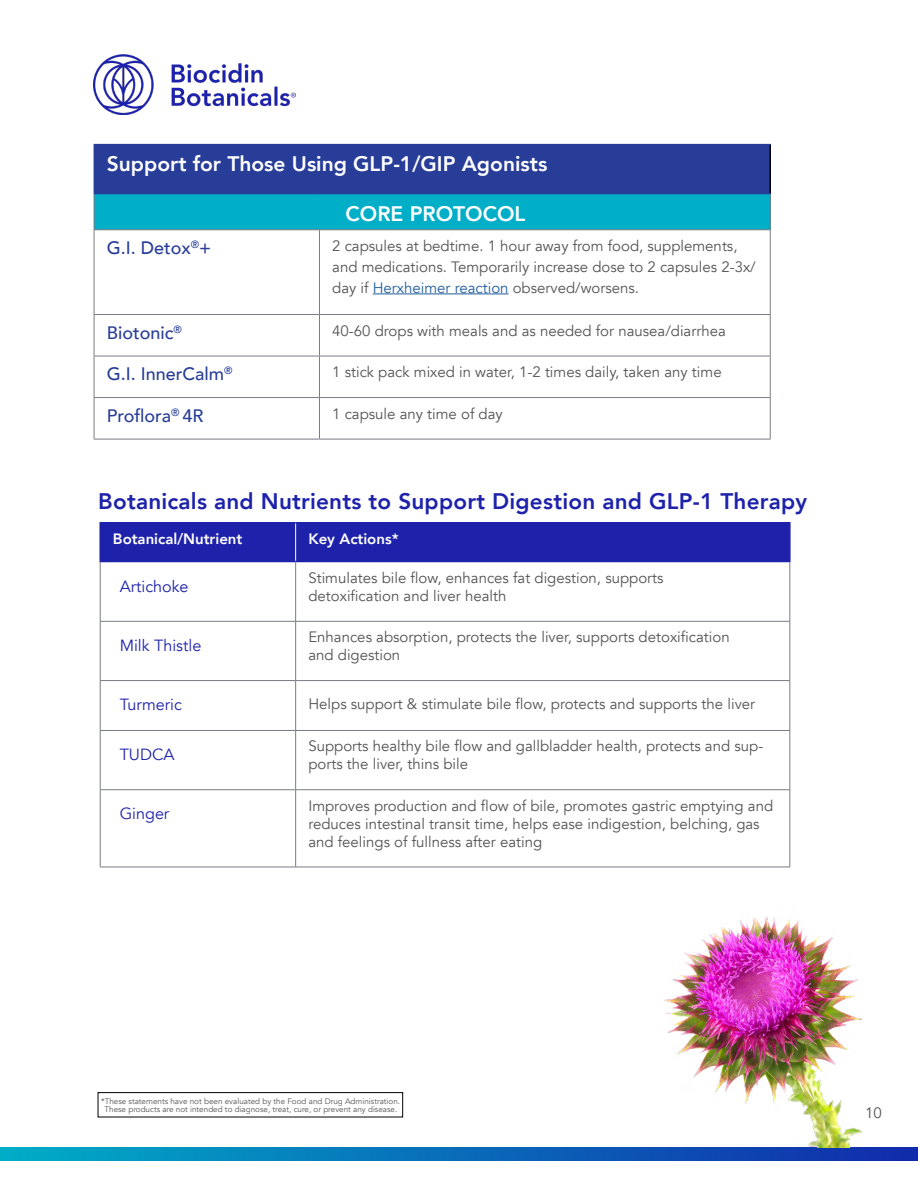
<style>
.page{position:relative;width:918px;height:1188px;background:#fff}
.page>*{position:absolute;margin:0;border:0;box-sizing:border-box;transform-origin:0 0}
.t1{font:800 22.5px "Avenir";letter-spacing:.01em;color:#1e22aa}
.t2{font:800 21px "Avenir";color:#fff}
.t3{font:500 18px "Avenir";color:#283d98}
.t4{font:16.2px "Avenir";color:#1e22aa}
.t5{font:15px/18px "Avenir";color:#545454}
.t6{font:800 15px "Avenir";color:#fff}
.t7{font:8.1px/8.1px "Avenir";color:#545454;text-align:center}
.s1{color:#215e9e}
</style>
<div class="page">
<img style="left:94px;top:54px;width:202px;height:60px">
<img style="left:0;top:1147px;width:918px;height:13px">
<div style="left:98px;top:1092px;width:305px;height:25px;border:1px solid #000"></div>
<div style="left:94px;top:144px;width:676px;height:50px;background:#283d98"></div>
<div style="left:94px;top:194px;width:676px;height:36px;background:#00aec7"></div>
<svg style="left:95px;top:230px;width:675px;height:209px"></svg>
<hr style="left:770px;top:145px;width:1px;height:48px;background:#000">
<hr style="left:770px;top:194px;width:1px;height:35px;background:#787b83">
<hr style="left:94px;top:229px;width:225px;height:1px;background:#787b83">
<hr style="left:319px;top:229px;width:452px;height:1px;background:#787b83">
<hr style="left:319px;top:230px;width:1px;height:84px;background:#787b83">
<hr style="left:770px;top:230px;width:1px;height:84px;background:#787b83">
<hr style="left:94px;top:314px;width:225px;height:1px;background:#787b83">
<hr style="left:319px;top:314px;width:452px;height:1px;background:#787b83">
<hr style="left:319px;top:315px;width:1px;height:41px;background:#787b83">
<hr style="left:770px;top:315px;width:1px;height:41px;background:#787b83">
<hr style="left:94px;top:356px;width:225px;height:1px;background:#787b83">
<hr style="left:319px;top:356px;width:452px;height:1px;background:#787b83">
<hr style="left:319px;top:356px;width:1px;height:41px;background:#787b83">
<hr style="left:770px;top:356px;width:1px;height:41px;background:#787b83">
<hr style="left:94px;top:397px;width:225px;height:1px;background:#787b83">
<hr style="left:319px;top:397px;width:452px;height:1px;background:#787b83">
<hr style="left:319px;top:398px;width:1px;height:41px;background:#787b83">
<hr style="left:770px;top:398px;width:1px;height:41px;background:#787b83">
<hr style="left:94px;top:439px;width:225px;height:1px;background:#787b83">
<hr style="left:319px;top:439px;width:452px;height:1px;background:#787b83">
<hr style="left:94px;top:194px;width:1px;height:35px;background:#787b83">
<hr style="left:94px;top:230px;width:1px;height:84px;background:#787b83">
<hr style="left:94px;top:315px;width:1px;height:41px;background:#787b83">
<hr style="left:94px;top:356px;width:1px;height:41px;background:#787b83">
<hr style="left:94px;top:398px;width:1px;height:41px;background:#787b83">
<hr style="left:319px;top:144px;width:452px;height:1px;background:#283d98">
<hr style="left:319px;top:193px;width:452px;height:1px;background:#283d98">
<hr style="left:373px;top:294px;width:136px;height:1px;background:#215e9e">
<div style="left:101px;top:524px;width:688px;height:37px;background:#1e22aa"></div>
<hr style="left:99px;top:522px;width:197px;height:2px;background:#1e22aa">
<hr style="left:99px;top:524px;width:2px;height:37px;background:#1e22aa">
<hr style="left:296px;top:522px;width:495px;height:2px;background:#1e22aa">
<hr style="left:789px;top:524px;width:2px;height:37px;background:#1e22aa">
<hr style="left:99px;top:561px;width:197px;height:1px;background:#1e22aa">
<hr style="left:296px;top:561px;width:495px;height:1px;background:#1e22aa">
<hr style="left:295px;top:524px;width:1px;height:37px;background:#fff">
<hr style="left:100px;top:562px;width:1px;height:59px;background:#787b83">
<hr style="left:295px;top:562px;width:1px;height:59px;background:#787b83">
<hr style="left:790px;top:562px;width:1px;height:59px;background:#787b83">
<hr style="left:100px;top:621px;width:196px;height:1px;background:#787b83">
<hr style="left:100px;top:621px;width:1px;height:59px;background:#787b83">
<hr style="left:296px;top:621px;width:494px;height:1px;background:#787b83">
<hr style="left:295px;top:621px;width:1px;height:59px;background:#787b83">
<hr style="left:790px;top:621px;width:1px;height:59px;background:#787b83">
<hr style="left:100px;top:680px;width:196px;height:1px;background:#787b83">
<hr style="left:100px;top:681px;width:1px;height:49px;background:#787b83">
<hr style="left:296px;top:680px;width:494px;height:1px;background:#787b83">
<hr style="left:295px;top:681px;width:1px;height:49px;background:#787b83">
<hr style="left:790px;top:681px;width:1px;height:49px;background:#787b83">
<hr style="left:100px;top:730px;width:196px;height:1px;background:#787b83">
<hr style="left:100px;top:731px;width:1px;height:59px;background:#787b83">
<hr style="left:296px;top:730px;width:494px;height:1px;background:#787b83">
<hr style="left:295px;top:731px;width:1px;height:59px;background:#787b83">
<hr style="left:790px;top:731px;width:1px;height:59px;background:#787b83">
<hr style="left:100px;top:789px;width:196px;height:1px;background:#787b83">
<hr style="left:100px;top:790px;width:1px;height:77px;background:#787b83">
<hr style="left:296px;top:789px;width:494px;height:1px;background:#787b83">
<hr style="left:295px;top:790px;width:1px;height:77px;background:#787b83">
<hr style="left:790px;top:790px;width:1px;height:77px;background:#787b83">
<hr style="left:100px;top:867px;width:196px;height:1px;background:#787b83">
<hr style="left:296px;top:867px;width:494px;height:1px;background:#787b83">
<img style="left:584px;top:866px;width:279px;height:281px">
<h2 class="t2" style="left:107px;top:148px;width:442px">Support for Those Using GLP-1/GIP Agonists</h2>
<h2 class="t2" style="left:346px;top:197px;width:182px">CORE PROTOCOL</h2>
<p class="t3" style="left:107px;top:232px;width:106px">G.I. Detox<sup>®</sup>+</p>
<p class="t5" style="left:332px;top:235px;width:425px;line-height:21px">2 capsules at bedtime. 1 hour away from food, supplements, and medications. Temporarily increase dose to 2 capsules 2-3x/ day if <span class="s1">Herxheimer reaction</span> observed/worsens.</p>
<p class="t3" style="left:107px;top:317px;width:77px">Biotonic<sup>®</sup></p>
<p class="t5" style="left:332px;top:322px;width:395px">40-60 drops with meals and as needed for nausea/diarrhea</p>
<p class="t3" style="left:107px;top:358px;width:127px">G.I. InnerCalm<sup>®</sup></p>
<p class="t5" style="left:332px;top:363px;width:391px">1 stick pack mixed in water, 1-2 times daily, taken any time</p>
<p class="t3" style="left:107px;top:400px;width:98px">Proflora<sup>®</sup> 4R</p>
<p class="t5" style="left:332px;top:405px;width:172px">1 capsule any time of day</p>
<h1 class="t1" style="left:98px;top:483px;width:710px">Botanicals and Nutrients to Support Digestion and GLP-1 Therapy</h1>
<p class="t6" style="left:113px;top:527px;width:131px">Botanical/Nutrient</p>
<p class="t6" style="left:308px;top:527px;width:92px">Key Actions*</p>
<p class="t4" style="left:120px;top:576px;width:70px">Artichoke</p>
<p class="t5" style="left:308px;top:569px;width:357px">Stimulates bile flow, enhances fat digestion, supports detoxification and liver health</p>
<p class="t4" style="left:120px;top:636px;width:83px">Milk Thistle</p>
<p class="t5" style="left:308px;top:628px;width:423px">Enhances absorption, protects the liver, supports detoxification and digestion</p>
<p class="t4" style="left:120px;top:695px;width:64px">Turmeric</p>
<p class="t5" style="left:308px;top:695px;width:448px">Helps support &amp; stimulate bile flow, protects and supports the liver</p>
<p class="t4" style="left:120px;top:745px;width:56px">TUDCA</p>
<p class="t5" style="left:308px;top:738px;width:456px">Supports healthy bile flow and gallbladder health, protects and sup&shy;ports the liver, thins bile</p>
<p class="t4" style="left:120px;top:804px;width:51px">Ginger</p>
<p class="t5" style="left:308px;top:797px;width:466px">Improves production and flow of bile, promotes gastric emptying and reduces intestinal transit time, helps ease indigestion, belching, gas and feelings of fullness after eating</p>
<p class="t7" style="left:101px;top:1097px;width:300px">*These statements have not been evaluated by the Food and Drug Administration.<br>These products are not intended to diagnose, treat, cure, or prevent any disease.</p>
<p class="t5" style="left:865px;top:1104px;width:18px">10</p>
</div>
